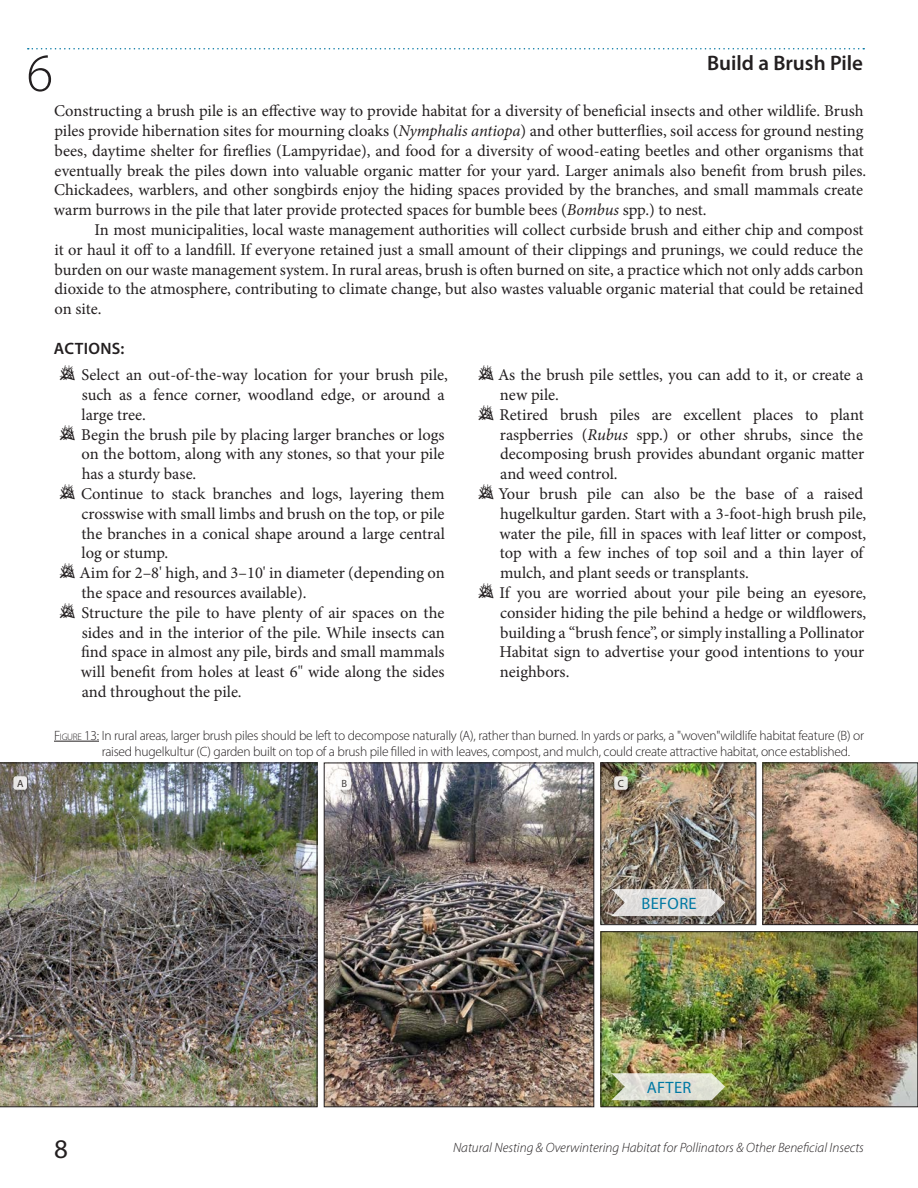
<style>
.page{position:relative;width:918px;height:1188px;background:#fff}
.page>*{position:absolute;margin:0;border:0;box-sizing:border-box;transform-origin:0 0}
.H1_odd_page{font:300 54px "Myriad Pro";color:#231f20}
.t1{font:27px "Myriad Pro";color:#231f20}
.H1_even_page{font:600 21px "Myriad Pro";color:#231f20}
._1st_PP_SPAN_columns{font:16.5px/19.8px "Minion Pro";letter-spacing:-.005em;color:#231f20}
._2nd_PP_SPAN_columns{font:16.5px/19.8px "Minion Pro";letter-spacing:-.005em;color:#231f20;text-align:justify}
.Before_After_Banners{font:16.5px "Myriad Pro";letter-spacing:.02em;color:#0079a3}
.H2_ACTIONS{font:600 16.5px "Myriad Pro";letter-spacing:.02em;color:#231f20}
.Photo_caption{font:300 13.5px/16.2px "Myriad Pro";letter-spacing:-.02em;color:#231f20}
.t2{font:italic 300 13.5px "Myriad Pro";color:#231f20}
.t3{font:10.5px "Myriad Pro";color:#231f20}
.s1{font-style:italic}
.s2{font-style:inherit}
.s3{font-size:9.45px}
</style>
<div class="page">
<svg style="left:28px;top:48px;width:836px;height:2px"></svg>
<hr style="left:54px;top:741px;width:45px;height:1px;background:#231f20">
<img style="left:0;top:763px;width:317px;height:344px">
<div style="left:11px;top:773px;width:28px;height:29px;background:#231f20;opacity:.35"></div>
<div style="left:14px;top:776px;width:13px;height:14px;background:#ebeae9;border-radius:3px"></div>
<img style="left:326px;top:765px;width:266px;height:340px">
<div style="left:324px;top:763px;width:270px;height:344px;border:1px solid #231f20"></div>
<div style="left:335px;top:773px;width:28px;height:29px;background:#231f20;opacity:.35"></div>
<div style="left:338px;top:776px;width:13px;height:14px;background:#fff;border-radius:3px"></div>
<img style="left:765px;top:765px;width:151px;height:158px">
<div style="left:763px;top:763px;width:155px;height:162px;border:1px solid #231f20"></div>
<img style="left:603px;top:765px;width:151px;height:158px">
<div style="left:601px;top:763px;width:155px;height:162px;border:1px solid #231f20"></div>
<div style="left:611px;top:888px;width:124px;height:39px;background:#231f20;opacity:.35"></div>
<svg style="left:611px;top:889px;width:114px;height:27px;background:#d4d1ce"></svg>
<img style="left:603px;top:934px;width:313px;height:171px">
<div style="left:601px;top:932px;width:317px;height:175px;border:1px solid #231f20"></div>
<div style="left:611px;top:1072px;width:124px;height:39px;background:#231f20;opacity:.35"></div>
<svg style="left:611px;top:1073px;width:114px;height:27px;background:#d2d5c2"></svg>
<div style="left:611px;top:773px;width:29px;height:29px;background:#231f20;opacity:.35"></div>
<div style="left:614px;top:776px;width:14px;height:14px;background:#e8e7e3;border-radius:3px"></div>
<p class="H1_even_page" style="left:707px;top:49px;width:158px">Build a Brush Pile</p>
<p class="_1st_PP_SPAN_columns" style="left:54px;top:101px;width:814px">Constructing a brush pile is an effective way to provide habitat for a diversity of beneficial insects and other wildlife. Brush piles provide hibernation sites for mourning cloaks (<span class="s1">Nymphalis antiopa</span>) and other butterflies, soil access for ground nesting bees, daytime shelter for fireflies (Lampyridae), and food for a diversity of wood-eating beetles and other organisms that eventually break the piles down into valuable organic matter for your yard. Larger animals also benefit from brush piles.<br>Chickadees, warblers, and other songbirds enjoy the hiding spaces provided by the branches, and small mammals create warm burrows in the pile that later provide protected spaces for bumble bees (<span class="s1">Bombus</span> spp.) to nest.</p>
<p class="_2nd_PP_SPAN_columns" style="left:54px;top:220px;width:811px;text-indent:40px">In most municipalities, local waste management authorities will collect curbside brush and either chip and compost it or haul it off to a landfill. If everyone retained just a small amount of their clippings and prunings, we could reduce the burden on our waste management system. In rural areas, brush is often burned on site, a practice which not only adds carbon dioxide to the atmosphere, contributing to climate change, but also wastes valuable organic material that could be retained on site.</p>
<p class="H2_ACTIONS" style="left:54px;top:338px;width:72px">ACTIONS:</p>
<p class="_1st_PP_SPAN_columns" style="left:81px;top:365px;width:368px">Select an out-of-the-way location for your brush pile, such as a fence corner, woodland edge, or around a large tree.</p>
<p class="_1st_PP_SPAN_columns" style="left:81px;top:425px;width:365px;text-align:justify">Begin the brush pile by placing larger branches or logs on the bottom, along with any stones, so that your pile has a sturdy base.</p>
<p class="_1st_PP_SPAN_columns" style="left:81px;top:484px;width:365px;text-align:justify">Continue to stack branches and logs, layering them crosswise with small limbs and brush on the top, or pile the branches in a conical shape around a large central log or stump.</p>
<p class="_1st_PP_SPAN_columns" style="left:80px;top:563px;width:367px">Aim for 2–8' high, and 3–10' in diameter (depending on the space and resources available).</p>
<p class="_1st_PP_SPAN_columns" style="left:81px;top:603px;width:365px;text-align:justify">Structure the pile to have plenty of air spaces on the sides and in the interior of the pile. While insects can find space in almost any pile, birds and small mammals will benefit from holes at least 6" wide along the sides and throughout the pile.</p>
<p class="H1_odd_page" style="left:27px;top:40px;width:28px">6</p>
<p class="_1st_PP_SPAN_columns" style="left:498px;top:365px;width:367px">As the brush pile settles, you can add to it, or create a new pile.</p>
<p class="_1st_PP_SPAN_columns" style="left:500px;top:405px;width:366px;text-align:justify">Retired brush piles are excellent places to plant raspberries (<span class="s1">Rubus</span> spp.) or other shrubs, since the decomposing brush provides abundant organic matter and weed control.</p>
<p class="_1st_PP_SPAN_columns" style="left:498px;top:484px;width:369px">Your brush pile can also be the base of a raised hugelkultur garden. Start with a 3-foot-high brush pile, water the pile, fill in spaces with leaf litter or compost, top with a few inches of top soil and a thin layer of mulch, and plant seeds or transplants.</p>
<p class="_1st_PP_SPAN_columns" style="left:500px;top:583px;width:368px">If you are worried about your pile being an eyesore, consider hiding the pile behind a hedge or wildflowers, building a “brush fence”, or simply installing a Pollinator Habitat sign to advertise your good intentions to your neighbors.</p>
<p class="Photo_caption" style="left:102px;top:727px;width:764px;text-indent:-48px"><span class="s2">F</span><span class="s3">IGURE</span> <span class="s2">13:</span> In rural areas, larger brush piles should be left to decompose naturally (A), rather than burned. In yards or parks, a "woven"wildlife habitat feature (B) or raised hugelkultur (C) garden built on top of a brush pile filled in with leaves, compost, and mulch, could create attractive habitat, once established.</p>
<p class="t3" style="left:17px;top:777px;width:8px">A</p>
<p class="t3" style="left:341px;top:777px;width:7px">B</p>
<p class="t3" style="left:618px;top:777px;width:8px">C</p>
<p class="Before_After_Banners" style="left:642px;top:893px;width:57px">BEFORE</p>
<p class="Before_After_Banners" style="left:647px;top:1077px;width:46px">AFTER</p>
<h2 class="t1" style="left:54px;top:1132px;width:15px">8</h2>
<p class="t2" style="left:453px;top:1139px;width:413px">Natural Nesting &amp; Overwintering Habitat for Pollinators &amp; Other Beneficial Insects</p>
</div>
